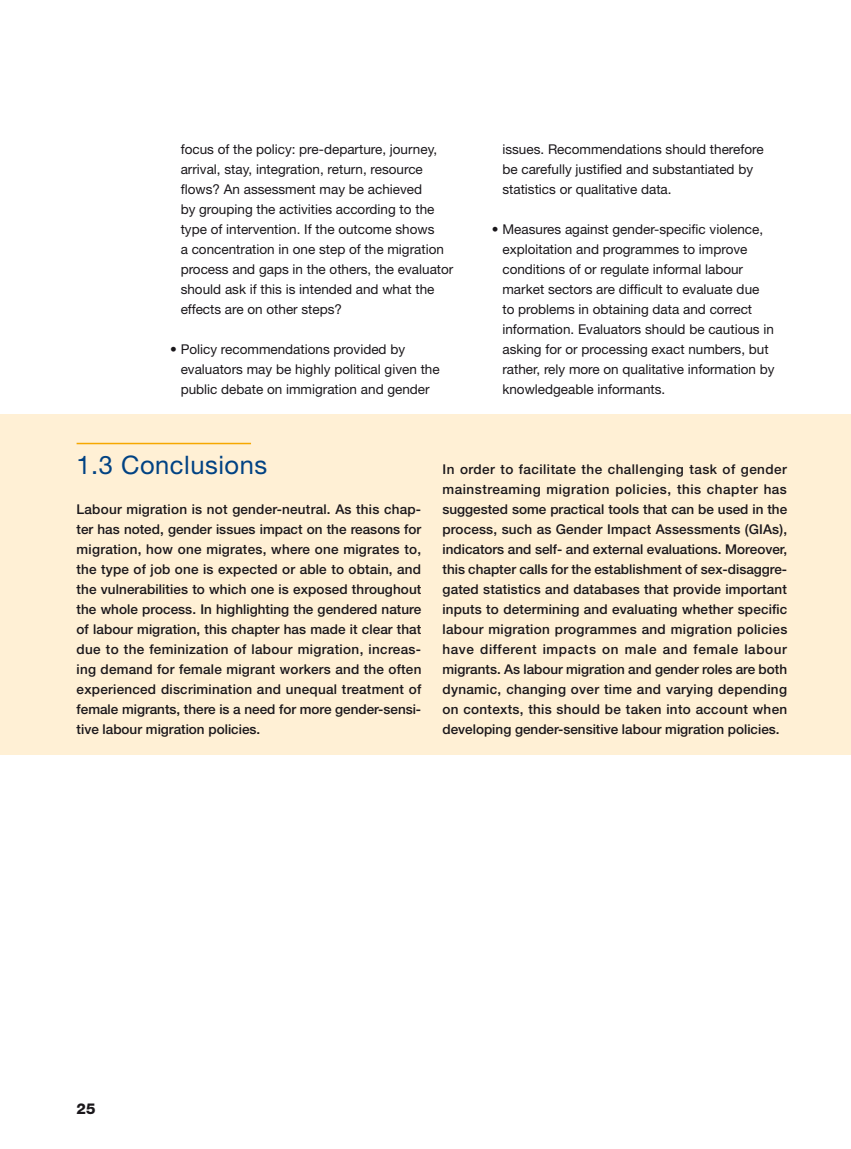
<style>
.page{position:relative;width:851px;height:1149px;background:#fff}
.page>*{position:absolute;margin:0;border:0;box-sizing:border-box;transform-origin:0 0}
.t1{font:25.5px "Helvetica Neue LT Pro";letter-spacing:.02em;color:#004283}
.t2{font:800 15px "Helvetica Neue LT Pro";color:#1a171b}
.t3{font:500 13.5px/20px "Helvetica Neue LT Pro";color:#1a171b;text-align:justify}
.t4{font:13.5px/20px "Helvetica Neue LT Pro";color:#1a171b}
</style>
<div class="page">
<div style="left:0;top:414px;width:850px;height:339px;background:#fff0d5"></div>
<hr style="left:77px;top:442px;width:174px;height:2px;background:#f6a800">
<p class="t4" style="left:181px;top:139px;width:274px">focus of the policy: pre-departure, journey, arrival, stay, integration, return, resource flows? An assessment may be achieved<br>by grouping the activities according to the type of intervention. If the outcome shows<br>a concentration in one step of the migration process and gaps in the others, the evaluator should ask if this is intended and what the effects are on other steps?</p>
<p class="t4" style="left:181px;top:339px;width:260px;text-indent:-11px">• Policy recommendations provided by evaluators may be highly political given the public debate on immigration and gender</p>
<p class="t4" style="left:502px;top:139px;width:263px">issues. Recommendations should therefore be carefully justified and substantiated by statistics or qualitative data.</p>
<p class="t4" style="left:502px;top:219px;width:273px;text-indent:-11px">• Measures against gender-specific violence, exploitation and programmes to improve conditions of or regulate informal labour market sectors are difficult to evaluate due to problems in obtaining data and correct information. Evaluators should be cautious in asking for or processing exact numbers, but rather, rely more on qualitative information by knowledgeable informants.</p>
<h1 class="t1" style="left:77px;top:449px;width:192px">1.3 Conclusions</h1>
<p class="t3" style="left:77px;top:499px;width:346px">Labour migration is not gender-neutral. As this chap&shy;ter has noted, gender issues impact on the reasons for migration, how one migrates, where one migrates to, the type of job one is expected or able to obtain, and the vulnerabilities to which one is exposed throughout the whole process. In highlighting the gendered nature of labour migration, this chapter has made it clear that due to the feminization of labour migration, increas&shy;ing demand for female migrant workers and the often experienced discrimination and unequal treatment of female migrants, there is a need for more gender-sensi&shy;tive labour migration policies.</p>
<p class="t3" style="left:442px;top:459px;width:346px">In order to facilitate the challenging task of gender mainstreaming migration policies, this chapter has suggested some practical tools that can be used in the process, such as Gender Impact Assessments (GIAs), indicators and self- and external evaluations. Moreover, this chapter calls for the establishment of sex-disaggre&shy;gated statistics and databases that provide important inputs to determining and evaluating whether specific labour migration programmes and migration policies have different impacts on male and female labour migrants. As labour migration and gender roles are both dynamic, changing over time and varying depending on contexts, this should be taken into account when developing gender-sensitive labour migration policies.</p>
<p class="t2" style="left:77px;top:1099px;width:20px">25</p>
</div>
